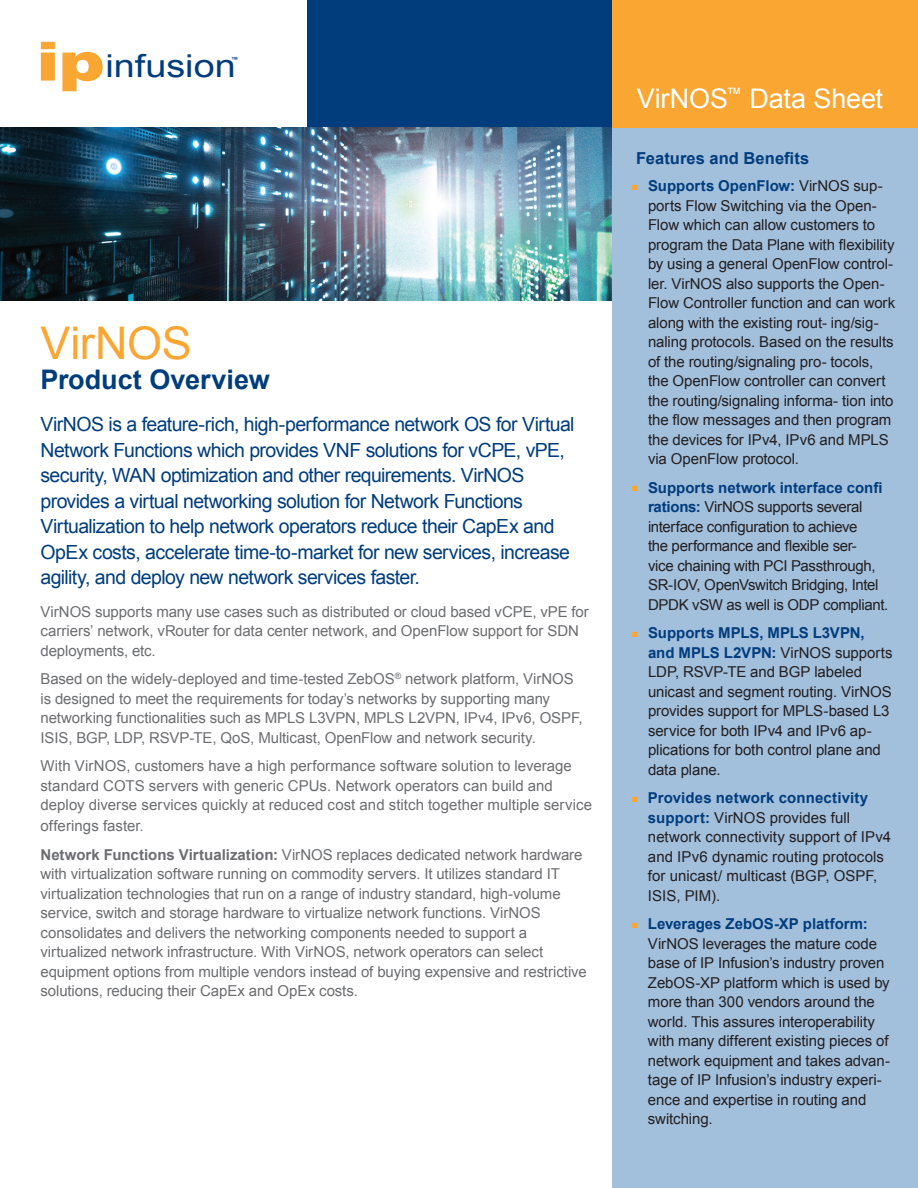
<style>
.page{position:relative;width:918px;height:1188px;background:#fff}
.page>*{position:absolute;margin:0;border:0;box-sizing:border-box;transform-origin:0 0}
.t1{font:45px "Arial";letter-spacing:-.005em;color:#faa633}
.t2{font:31.5px "Arial";color:#013d7d;scale:1.2 1}
.t3{font:27px "Arial";letter-spacing:-.005em;color:#fff}
.t4{font:700 27px "Arial";color:#013d7d}
.t5{font:19.5px/25.5px "Arial";letter-spacing:-.03em;color:#013d7d}
.t6{font:700 16.5px "Arial";letter-spacing:.005em;color:#013d7d}
.t7{font:15px/19.5px "Arial";letter-spacing:-.005em;color:#231f20}
.t8{font:15px/19.5px "Arial";letter-spacing:-.005em;color:#6c6d70}
.t9{font:700 7.05px "Arial";color:#013d7d}
.s1{font-weight:900;font-size:54.15px;color:#faa633}
.s2{font-weight:700}
.s3{color:#faa633}
.s4{font-weight:700;color:#013d7d}
</style>
<div class="page">
<div style="left:307px;top:0;width:306px;height:127px;background:#013d7d"></div>
<img style="left:0;top:127px;width:612px;height:173px">
<div style="left:612px;top:127px;width:306px;height:1061px;background:#a2bfdc"></div>
<div style="left:612px;top:0;width:306px;height:127px;background:#faa633"></div>
<h2 class="t2" style="left:36px;top:45px;width:168px"><span class="s1">ip</span>infusion</h2>
<p class="t9" style="left:231px;top:55px;width:9px">™</p>
<h1 class="t1" style="left:40px;top:314px;width:153px">VirNOS</h1>
<h3 class="t4" style="left:40px;top:361px;width:231px">Product Overview</h3>
<p class="t5" style="left:40px;top:412px;width:536px">VirNOS is a feature-rich, high-performance network OS for Virtual Network Functions which provides VNF solutions for vCPE, vPE, security, WAN optimization and other requirements. VirNOS provides a virtual networking solution for Network Functions Virtualization to help network operators reduce their CapEx and OpEx costs, accelerate time-to-market for new services, increase agility, and deploy new network services faster.</p>
<p class="t8" style="left:40px;top:602px;width:550px">VirNOS supports many use cases such as distributed or cloud based vCPE, vPE for carriers’ network, vRouter for data center network, and OpenFlow support for SDN deployments, etc.</p>
<p class="t8" style="left:40px;top:669px;width:544px">Based on the widely-deployed and time-tested ZebOS<sup>®</sup> network platform, VirNOS is designed to meet the requirements for today’s networks by supporting many networking functionalities such as MPLS L3VPN, MPLS L2VPN, IPv4, IPv6, OSPF, ISIS, BGP, LDP, RSVP-TE, QoS, Multicast, OpenFlow and network security.</p>
<p class="t8" style="left:40px;top:756px;width:553px">With VirNOS, customers have a high performance software solution to leverage standard COTS servers with generic CPUs. Network operators can build and deploy diverse services quickly at reduced cost and stitch together multiple service</p>
<p class="t8" style="left:40px;top:812px;width:543px;line-height:28.5px">offerings faster.<br><span class="s2">Network Functions Virtualization:</span> VirNOS replaces dedicated network hardware</p>
<p class="t8" style="left:40px;top:864px;width:548px">with virtualization software running on commodity servers. It utilizes standard IT virtualization technologies that run on a range of industry standard, high-volume service, switch and storage hardware to virtualize network functions. VirNOS consolidates and delivers the networking components needed to support a virtualized network infrastructure. With VirNOS, network operators can select equipment options from multiple vendors instead of buying expensive and restrictive solutions, reducing their CapEx and OpEx costs.</p>
<h3 class="t3" style="left:637px;top:81px;width:248px">VirNOS<sup>™</sup> Data Sheet</h3>
<p class="t6" style="left:636px;top:147px;width:175px">Features and Benefits</p>
<p class="t7" style="left:648px;top:176px;width:249px;text-indent:-16px"><span class="s3">■</span> <span class="s4">Supports OpenFlow:</span> VirNOS sup&shy;ports Flow Switching via the Open-Flow which can allow customers to program the Data Plane with flexibility by using a general OpenFlow control&shy;ler. VirNOS also supports the Open-Flow Controller function and can work along with the existing rout- ing/sig&shy;naling protocols. Based on the results of the routing/signaling pro- tocols, the OpenFlow controller can convert the routing/signaling informa- tion into the flow messages and then program the devices for IPv4, IPv6 and MPLS via OpenFlow protocol.</p>
<p class="t7" style="left:648px;top:478px;width:242px;text-indent:-16px"><span class="s3">■</span> <span class="s4">Supports network interface confi rations:</span> VirNOS supports several interface configuration to achieve<br>the performance and flexible ser-<br>vice chaining with PCI Passthrough, SR-IOV, OpenVswitch Bridging, Intel DPDK vSW as well is ODP compliant.</p>
<p class="t7" style="left:648px;top:623px;width:246px;text-indent:-16px"><span class="s3">■</span> <span class="s4">Supports MPLS, MPLS L3VPN, and MPLS L2VPN:</span> VirNOS supports<br>LDP, RSVP-TE and BGP labeled unicast and segment routing. VirNOS provides support for MPLS-based L3 service for both IPv4 and IPv6 ap&shy;plications for both control plane and data plane.</p>
<p class="t7" style="left:648px;top:788px;width:245px;text-indent:-16px"><span class="s3">■</span> <span class="s4">Provides network connectivity support:</span> VirNOS provides full network connectivity support of IPv4 and IPv6 dynamic routing protocols for unicast/ multicast (BGP, OSPF,<br>ISIS, PIM).</p>
<p class="t7" style="left:648px;top:914px;width:244px;text-indent:-16px"><span class="s3">■</span> <span class="s4">Leverages ZebOS-XP platform:<br></span>VirNOS leverages the mature code base of IP Infusion’s industry proven ZebOS-XP platform which is used by more than 300 vendors around the world. This assures interoperability with many different existing pieces of network equipment and takes advan&shy;tage of IP Infusion’s industry experi&shy;ence and expertise in routing and switching.</p>
</div>
